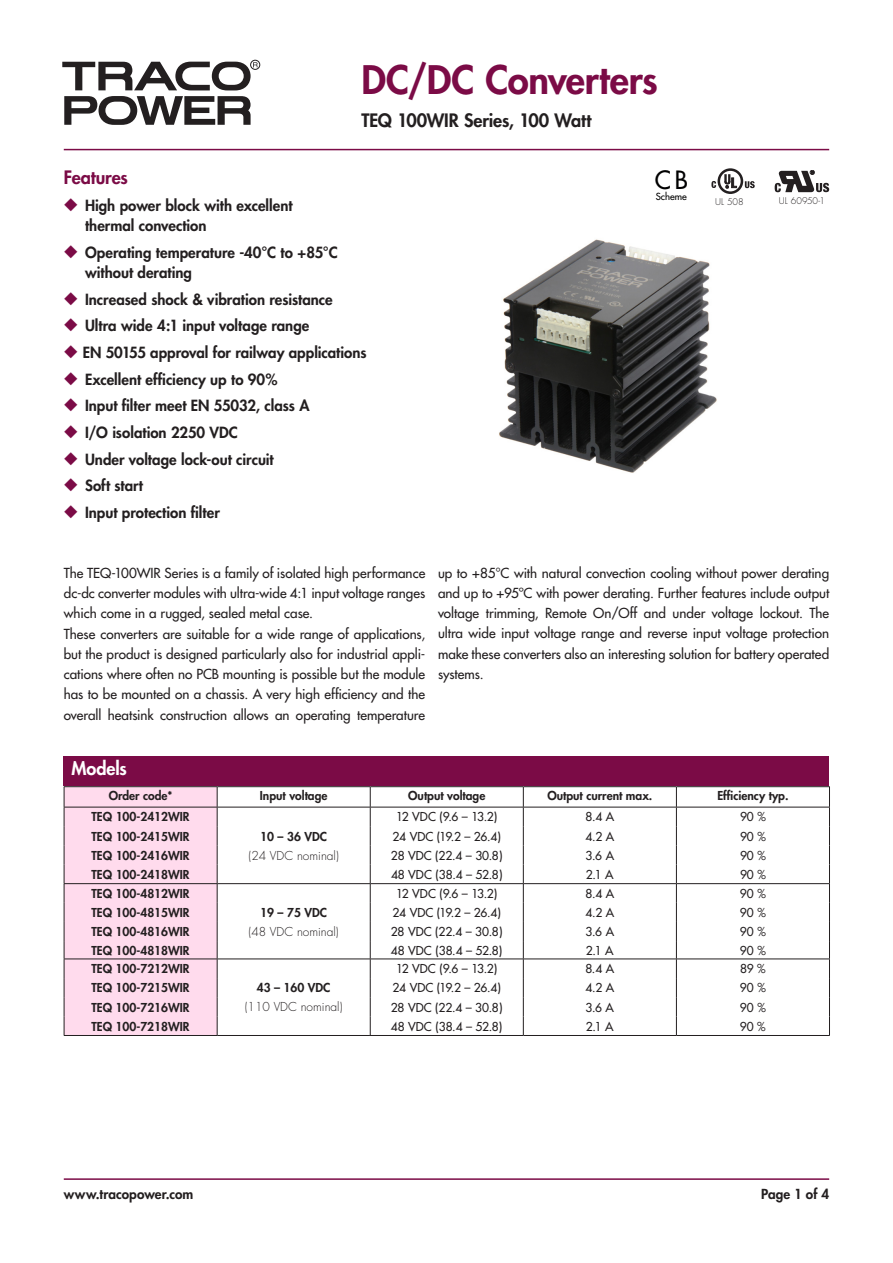
<style>
.page{position:relative;width:893px;height:1263px;background:#fff}
.page>*{position:absolute;margin:0;border:0;box-sizing:border-box;transform-origin:0 0}
.t1{font:800 38.25px "Futura";letter-spacing:-.005em;color:#7b0b46}
.t2{font:24.6px "Futura";color:#000001}
.t3{font:800 18px "Futura";letter-spacing:-.01em;color:#231f20}
.t4{font:800 18px "Futura";letter-spacing:-.01em;color:#7b0b46}
.t5{font:800 18px "Futura";letter-spacing:-.005em;color:#fff}
.t6{font:800 15px/20.2px "Futura";color:#231f20}
.t7{font:13.5px/20.2px "Futura";color:#231f20}
.t8{font:800 13.5px "Futura";letter-spacing:.005em;color:#231f20}
.t9{font:12px "Futura";color:#231f20}
.t10{font:800 12px "Futura";color:#231f20}
.t11{font:300 12px "Futura";color:#231f20}
.t12{font:9.6px "Futura";color:#000001}
.t13{font:300 9px "Futura";letter-spacing:.01em;color:#231f20}
.s1{color:#7b0b46}
</style>
<div class="page">
<div style="left:250px;top:60px;width:10px;height:10px;border:1px solid #231f20;border-radius:50%"></div>
<svg style="left:64px;top:96px;width:187px;height:29px"></svg>
<svg style="left:62px;top:62px;width:196px;height:28px"></svg>
<hr style="left:64px;top:1178px;width:765px;height:2px;background:#7b0b46">
<hr style="left:64px;top:149px;width:765px;height:1px;background:#7b0b46">
<hr style="left:64px;top:786px;width:153px;height:1px;background:#231f20">
<hr style="left:217px;top:786px;width:153px;height:1px;background:#231f20">
<hr style="left:370px;top:786px;width:153px;height:1px;background:#231f20">
<hr style="left:523px;top:786px;width:153px;height:1px;background:#231f20">
<hr style="left:676px;top:786px;width:154px;height:1px;background:#231f20">
<hr style="left:217px;top:807px;width:153px;height:1px;background:#231f20">
<hr style="left:370px;top:807px;width:153px;height:1px;background:#231f20">
<hr style="left:523px;top:807px;width:153px;height:1px;background:#231f20">
<hr style="left:676px;top:807px;width:154px;height:1px;background:#231f20">
<hr style="left:217px;top:883px;width:153px;height:1px;background:#231f20">
<hr style="left:370px;top:883px;width:153px;height:1px;background:#231f20">
<hr style="left:523px;top:883px;width:153px;height:1px;background:#231f20">
<hr style="left:676px;top:883px;width:154px;height:1px;background:#231f20">
<hr style="left:217px;top:959px;width:153px;height:1px;background:#231f20">
<hr style="left:370px;top:959px;width:153px;height:1px;background:#231f20">
<hr style="left:523px;top:959px;width:153px;height:1px;background:#231f20">
<hr style="left:676px;top:959px;width:154px;height:1px;background:#231f20">
<div style="left:64px;top:787px;width:154px;height:248px;background:#ffdbed"></div>
<svg style="left:370px;top:787px;width:1px;height:248px"></svg>
<svg style="left:523px;top:787px;width:1px;height:248px"></svg>
<svg style="left:676px;top:787px;width:1px;height:248px"></svg>
<svg style="left:829px;top:787px;width:1px;height:248px"></svg>
<hr style="left:370px;top:1035px;width:153px;height:1px;background:#231f20">
<hr style="left:523px;top:1035px;width:154px;height:1px;background:#231f20">
<hr style="left:64px;top:1035px;width:153px;height:1px;background:#231f20">
<hr style="left:217px;top:1035px;width:153px;height:1px;background:#231f20">
<hr style="left:677px;top:1035px;width:153px;height:1px;background:#231f20">
<div style="left:64px;top:756px;width:765px;height:30px;background:#7b0b46"></div>
<img style="left:499px;top:239px;width:218px;height:234px">
<svg style="left:775px;top:170px;width:54px;height:22px"></svg>
<div style="left:718px;top:168px;width:25px;height:26px;border:3px solid #231f20;border-radius:50%"></div>
<svg style="left:745px;top:181px;width:10px;height:7px"></svg>
<svg style="left:711px;top:181px;width:5px;height:7px"></svg>
<svg style="left:724px;top:174px;width:13px;height:14px"></svg>
<h1 class="t1" style="left:361px;top:56px;width:298px">DC/DC Converters</h1>
<h3 class="t3" style="left:361px;top:109px;width:231px">TEQ 100WIR Series, 100 Watt</h3>
<h3 class="t4" style="left:64px;top:166px;width:66px">Features</h3>
<p class="t6" style="left:85px;top:195px;width:209px;text-indent:-21px"><span class="s1">◆</span> High power block with excellent thermal convection</p>
<p class="t6" style="left:85px;top:242px;width:254px;text-indent:-21px"><span class="s1">◆</span> Operating temperature -40°C to +85°C without derating</p>
<p class="t6" style="left:64px;top:289px;width:270px"><span class="s1">◆</span> Increased shock &amp; vibration resistance</p>
<p class="t6" style="left:64px;top:316px;width:247px"><span class="s1">◆</span> Ultra wide 4:1 input voltage range</p>
<p class="t6" style="left:64px;top:342px;width:304px"><span class="s1">◆</span> EN 50155 approval for railway applications</p>
<p class="t6" style="left:64px;top:369px;width:215px"><span class="s1">◆</span> Excellent efficiency up to 90%</p>
<p class="t6" style="left:64px;top:396px;width:247px"><span class="s1">◆</span> Input filter meet EN 55032, class A</p>
<p class="t6" style="left:64px;top:422px;width:176px"><span class="s1">◆</span> I/O isolation 2250 VDC</p>
<p class="t6" style="left:64px;top:449px;width:211px"><span class="s1">◆</span> Under voltage lock-out circuit</p>
<p class="t6" style="left:64px;top:475px;width:81px"><span class="s1">◆</span> Soft start</p>
<p class="t6" style="left:64px;top:502px;width:158px"><span class="s1">◆</span> Input protection filter</p>
<h2 class="t2" style="left:655px;top:165px;width:35px">CB</h2>
<p class="t12" style="left:656px;top:191px;width:33px">Scheme</p>
<p class="t13" style="left:715px;top:196px;width:30px">UL 508</p>
<p class="t13" style="left:779px;top:195px;width:48px">UL 60950-1</p>
<p class="t7" style="left:64px;top:563px;width:363px">The TEQ-100WIR Series is a family of isolated high performance dc-dc converter modules with ultra-wide 4:1 input voltage ranges which come in a rugged, sealed metal case.<br>These converters are suitable for a wide range of applications, but the product is designed particularly also for industrial appli&shy;cations where often no PCB mounting is possible but the module has to be mounted on a chassis. A very high efficiency and the overall heatsink construction allows an operating temperature</p>
<p class="t7" style="left:438px;top:563px;width:393px;text-align:justify">up to +85°C with natural convection cooling without power derating and up to +95ºC with power derating. Further features include output voltage trimming, Remote On/Off and under voltage lockout. The ultra wide input voltage range and reverse input voltage protection make these converters also an interesting solution for battery operated systems.</p>
<h3 class="t5" style="left:72px;top:757px;width:57px">Models</h3>
<p class="t10" style="left:109px;top:787px;width:65px">Order code*</p>
<p class="t10" style="left:260px;top:787px;width:69px">Input voltage</p>
<p class="t10" style="left:408px;top:787px;width:79px">Output voltage</p>
<p class="t10" style="left:547px;top:787px;width:107px">Output current max.</p>
<p class="t10" style="left:717px;top:787px;width:73px">Efficiency typ.</p>
<p class="t10" style="left:92px;top:809px;width:100px">TEQ 100-2412WIR</p>
<p class="t9" style="left:396px;top:809px;width:103px">12 VDC (9.6 – 13.2)</p>
<p class="t9" style="left:585px;top:809px;width:30px">8.4 A</p>
<p class="t9" style="left:740px;top:809px;width:27px">90 %</p>
<p class="t10" style="left:92px;top:828px;width:100px">TEQ 100-2415WIR</p>
<p class="t10" style="left:260px;top:828px;width:68px">10 – 36 VDC</p>
<p class="t9" style="left:392px;top:828px;width:110px">24 VDC (19.2 – 26.4)</p>
<p class="t9" style="left:585px;top:828px;width:30px">4.2 A</p>
<p class="t9" style="left:740px;top:828px;width:27px">90 %</p>
<p class="t10" style="left:92px;top:848px;width:100px">TEQ 100-2416WIR</p>
<p class="t11" style="left:248px;top:848px;width:92px">(24 VDC nominal)</p>
<p class="t9" style="left:391px;top:848px;width:113px">28 VDC (22.4 – 30.8)</p>
<p class="t9" style="left:586px;top:848px;width:30px">3.6 A</p>
<p class="t9" style="left:740px;top:848px;width:27px">90 %</p>
<p class="t10" style="left:92px;top:867px;width:100px">TEQ 100-2418WIR</p>
<p class="t9" style="left:391px;top:867px;width:113px">48 VDC (38.4 – 52.8)</p>
<p class="t9" style="left:586px;top:867px;width:29px">2.1 A</p>
<p class="t9" style="left:740px;top:867px;width:27px">90 %</p>
<p class="t10" style="left:92px;top:886px;width:100px">TEQ 100-4812WIR</p>
<p class="t9" style="left:396px;top:886px;width:103px">12 VDC (9.6 – 13.2)</p>
<p class="t9" style="left:585px;top:886px;width:30px">8.4 A</p>
<p class="t9" style="left:740px;top:886px;width:27px">90 %</p>
<p class="t10" style="left:92px;top:905px;width:100px">TEQ 100-4815WIR</p>
<p class="t10" style="left:260px;top:905px;width:68px">19 – 75 VDC</p>
<p class="t9" style="left:392px;top:905px;width:110px">24 VDC (19.2 – 26.4)</p>
<p class="t9" style="left:585px;top:905px;width:30px">4.2 A</p>
<p class="t9" style="left:740px;top:905px;width:27px">90 %</p>
<p class="t10" style="left:92px;top:924px;width:100px">TEQ 100-4816WIR</p>
<p class="t11" style="left:248px;top:924px;width:92px">(48 VDC nominal)</p>
<p class="t9" style="left:391px;top:924px;width:113px">28 VDC (22.4 – 30.8)</p>
<p class="t9" style="left:586px;top:924px;width:30px">3.6 A</p>
<p class="t9" style="left:740px;top:924px;width:27px">90 %</p>
<p class="t10" style="left:92px;top:943px;width:100px">TEQ 100-4818WIR</p>
<p class="t9" style="left:391px;top:943px;width:113px">48 VDC (38.4 – 52.8)</p>
<p class="t9" style="left:586px;top:943px;width:29px">2.1 A</p>
<p class="t9" style="left:740px;top:943px;width:27px">90 %</p>
<p class="t10" style="left:92px;top:961px;width:100px">TEQ 100-7212WIR</p>
<p class="t9" style="left:396px;top:961px;width:103px">12 VDC (9.6 – 13.2)</p>
<p class="t9" style="left:585px;top:961px;width:30px">8.4 A</p>
<p class="t9" style="left:740px;top:961px;width:27px">89 %</p>
<p class="t10" style="left:92px;top:980px;width:100px">TEQ 100-7215WIR</p>
<p class="t10" style="left:257px;top:980px;width:75px">43 – 160 VDC</p>
<p class="t9" style="left:392px;top:980px;width:110px">24 VDC (19.2 – 26.4)</p>
<p class="t9" style="left:585px;top:980px;width:30px">4.2 A</p>
<p class="t9" style="left:740px;top:980px;width:27px">90 %</p>
<p class="t10" style="left:92px;top:999px;width:100px">TEQ 100-7216WIR</p>
<p class="t11" style="left:245px;top:1000px;width:99px">(110 VDC nominal)</p>
<p class="t9" style="left:391px;top:999px;width:113px">28 VDC (22.4 – 30.8)</p>
<p class="t9" style="left:585px;top:999px;width:30px">3.6 A</p>
<p class="t9" style="left:740px;top:999px;width:27px">90 %</p>
<p class="t10" style="left:91px;top:1018px;width:100px">TEQ 100-7218WIR</p>
<p class="t9" style="left:391px;top:1019px;width:113px">48 VDC (38.4 – 52.8)</p>
<p class="t9" style="left:586px;top:1019px;width:29px">2.1 A</p>
<p class="t9" style="left:740px;top:1019px;width:27px">90 %</p>
<p class="t8" style="left:64px;top:1185px;width:131px">www.tracopower.com</p>
<p class="t8" style="left:761px;top:1185px;width:69px">Page 1 of 4</p>
</div>
